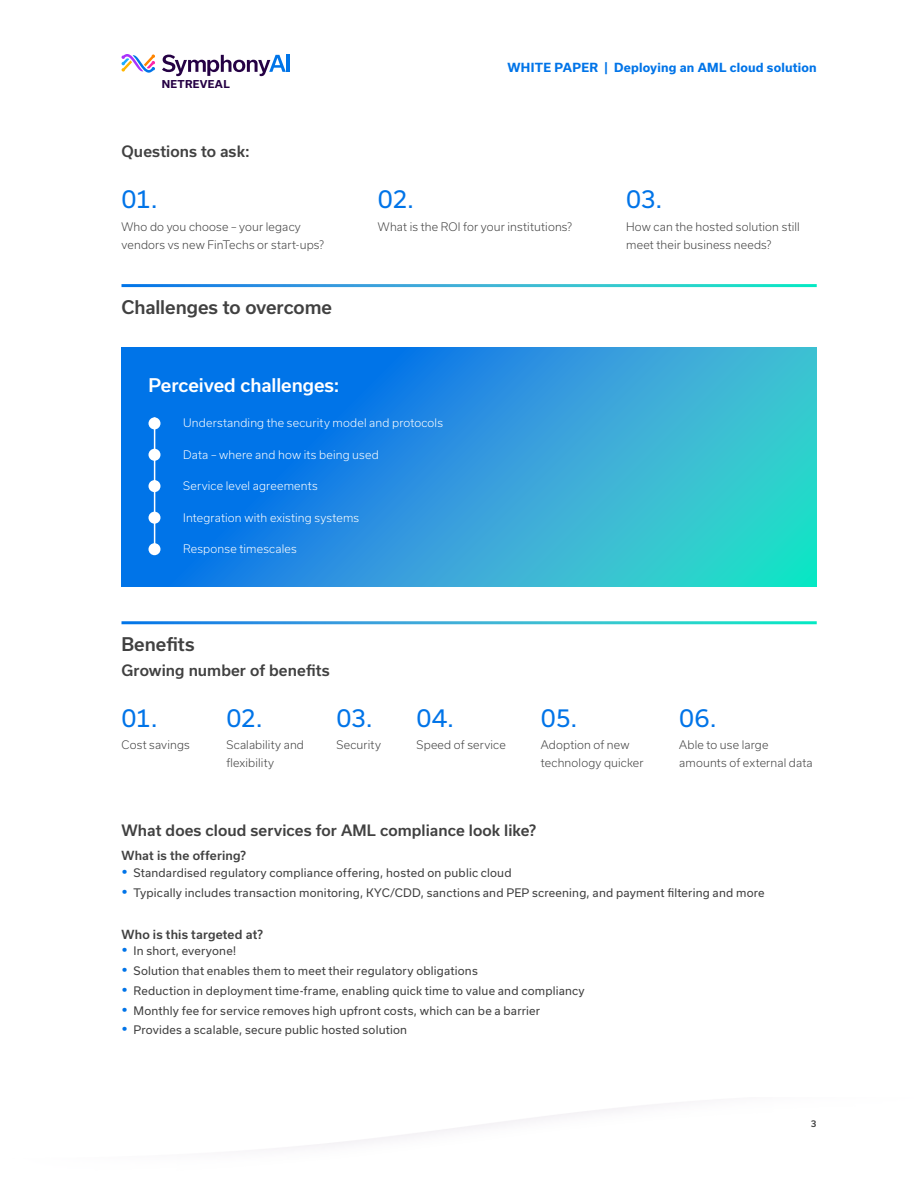
<style>
.page{position:relative;width:918px;height:1188px;background:#fff}
.page>*{position:absolute;margin:0;border:0;box-sizing:border-box;transform-origin:0 0}
.t1{font:24px "Usual";letter-spacing:-.02em;color:#0074e8}
.t2{font:500 18px "Usual";letter-spacing:-.005em;color:#414141}
.t3{font:500 18px "Usual";letter-spacing:-.005em;color:#fff}
.t4{font:500 15px "Usual";letter-spacing:.005em;color:#414141}
.t5{font:700 12px "Usual";letter-spacing:.015em;color:#0074e8}
.t6{font:500 12px "Usual";letter-spacing:.01em;color:#414141}
.t7{font:11.25px "Usual";letter-spacing:.015em;color:#414141}
.t8{font:300 11.25px/18px "Usual";letter-spacing:.015em;color:#414141}
.t9{font:300 11.25px "Usual";letter-spacing:.015em;color:#fff}
.t10{font:700 10.35px "Usual";letter-spacing:.03em;color:#250144}
.t11{font:500 9px "Usual";color:#414141}
.s1{font-size:16.5px;color:#0074e8}
</style>
<div class="page">
<svg style="left:122px;top:347px;width:695px;height:239px;background:#239add"></svg>
<svg style="left:122px;top:54px;width:33px;height:19px"></svg>
<svg style="left:162px;top:55px;width:124px;height:21px"></svg>
<hr style="left:287px;top:55px;width:3px;height:17px;background:#0074e8">
<hr style="left:154px;top:417px;width:1px;height:132px;background:#fff">
<div style="left:148px;top:417px;width:12px;height:12px;background:#fff;border-radius:50%"></div>
<div style="left:148px;top:543px;width:12px;height:12px;background:#fff;border-radius:50%"></div>
<div style="left:148px;top:512px;width:12px;height:12px;background:#fff;border-radius:50%"></div>
<div style="left:148px;top:480px;width:12px;height:12px;background:#fff;border-radius:50%"></div>
<div style="left:148px;top:449px;width:12px;height:12px;background:#fff;border-radius:50%"></div>
<p class="t10" style="left:162px;top:78px;width:69px">NETREVEAL</p>
<h3 class="t4" style="left:122px;top:143px;width:130px">Questions to ask:</h3>
<p class="t5" style="left:507px;top:61px;width:311px">WHITE PAPER | Deploying an AML cloud solution</p>
<h1 class="t1" style="left:122px;top:185px;width:38px">01.</h1>
<h1 class="t1" style="left:378px;top:185px;width:38px">02.</h1>
<h1 class="t1" style="left:626px;top:185px;width:38px">03.</h1>
<p class="t8" style="left:122px;top:218px;width:204px">Who do you choose – your legacy vendors vs new FinTechs or start-ups?</p>
<p class="t8" style="left:378px;top:218px;width:196px">What is the ROI for your institutions?</p>
<p class="t8" style="left:626px;top:218px;width:175px">How can the hosted solution still meet their business needs?</p>
<h2 class="t2" style="left:122px;top:297px;width:212px">Challenges to overcome</h2>
<h2 class="t3" style="left:148px;top:375px;width:192px">Perceived challenges:</h2>
<p class="t9" style="left:183px;top:417px;width:261px">Understanding the security model and protocols</p>
<p class="t9" style="left:183px;top:448px;width:197px">Data – where and how its being used</p>
<p class="t9" style="left:183px;top:480px;width:136px">Service level agreements</p>
<p class="t9" style="left:183px;top:511px;width:178px">Integration with existing systems</p>
<p class="t9" style="left:183px;top:543px;width:115px">Response timescales</p>
<h2 class="t2" style="left:122px;top:634px;width:75px">Benefits</h2>
<h3 class="t4" style="left:122px;top:661px;width:210px">Growing number of benefits</h3>
<h1 class="t1" style="left:122px;top:704px;width:38px">01.</h1>
<h1 class="t1" style="left:417px;top:704px;width:39px">04.</h1>
<h1 class="t1" style="left:226px;top:704px;width:38px">02.</h1>
<h1 class="t1" style="left:336px;top:704px;width:38px">03.</h1>
<h1 class="t1" style="left:541px;top:704px;width:38px">05.</h1>
<h1 class="t1" style="left:679px;top:704px;width:39px">06.</h1>
<p class="t8" style="left:122px;top:736px;width:70px">Cost savings</p>
<p class="t8" style="left:417px;top:736px;width:91px">Speed of service</p>
<p class="t8" style="left:226px;top:736px;width:79px">Scalability and flexibility</p>
<p class="t8" style="left:541px;top:736px;width:104px">Adoption of new technology quicker</p>
<p class="t8" style="left:336px;top:736px;width:46px">Security</p>
<p class="t8" style="left:679px;top:736px;width:135px">Able to use large amounts of external data</p>
<h3 class="t4" style="left:122px;top:822px;width:416px">What does cloud services for AML compliance look like?</h3>
<p class="t6" style="left:122px;top:849px;width:126px">What is the offering?</p>
<p class="t7" style="left:122px;top:866px;width:392px"><span class="s1">•</span> Standardised regulatory compliance offering, hosted on public cloud</p>
<p class="t7" style="left:122px;top:886px;width:645px"><span class="s1">•</span> Typically includes transaction monitoring, KYC/CDD, sanctions and PEP screening, and payment filtering and more</p>
<p class="t6" style="left:122px;top:927px;width:143px">Who is this targeted at?</p>
<p class="t7" style="left:122px;top:945px;width:117px"><span class="s1">•</span> In short, everyone!</p>
<p class="t7" style="left:122px;top:964px;width:358px"><span class="s1">•</span> Solution that enables them to meet their regulatory obligations</p>
<p class="t7" style="left:122px;top:984px;width:465px"><span class="s1">•</span> Reduction in deployment time-frame, enabling quick time to value and compliancy</p>
<p class="t7" style="left:122px;top:1004px;width:420px"><span class="s1">•</span> Monthly fee for service removes high upfront costs, which can be a barrier</p>
<p class="t7" style="left:122px;top:1024px;width:287px"><span class="s1">•</span> Provides a scalable, secure public hosted solution</p>
<p class="t11" style="left:811px;top:1119px;width:7px">3</p>
</div>
